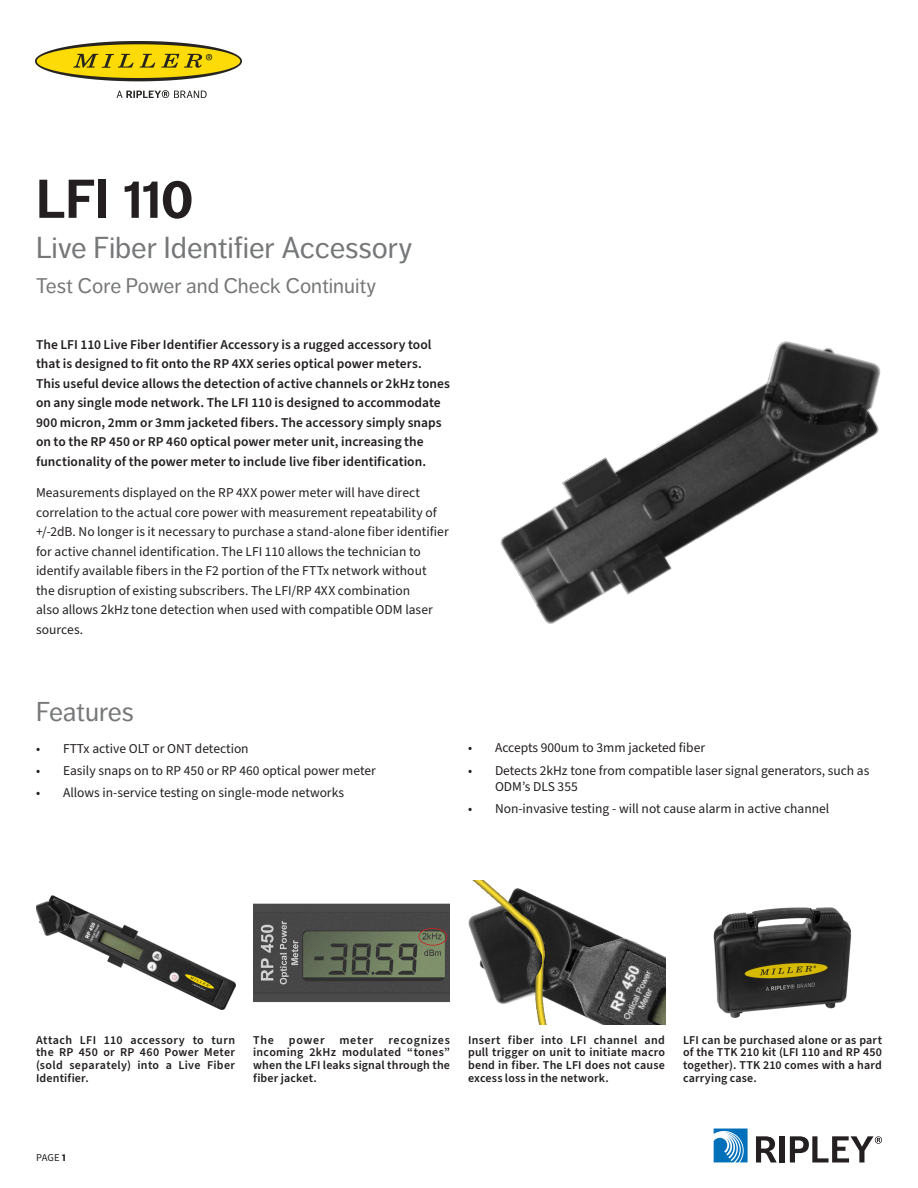
<style>
.page{position:relative;width:918px;height:1188px;background:#fff}
.page>*{position:absolute;margin:0;border:0;box-sizing:border-box;transform-origin:0 0}
.t1{font:700 54px "Dagny Pro";letter-spacing:-.015em;color:#231f20}
.t2{font:30px "Dagny Pro";letter-spacing:-.005em;color:#757779}
.t3{font:27px "Dagny Pro";letter-spacing:-.01em;color:#757779}
.t4{font:21px "Dagny Pro";letter-spacing:-.005em;color:#757779}
.t5{font:13.5px/19.5px "Source Sans Pro";color:#231f20}
.t6{font:600 13.5px/19.5px "Source Sans Pro";letter-spacing:.005em;color:#231f20}
.t7{font:600 12px/12.8px "Source Sans Pro";letter-spacing:.015em;color:#231f20;text-align:justify}
.t8{font:10.5px "Source Sans Pro";color:#231f20}
.s1{font-weight:700}
</style>
<div class="page">
<svg style="left:756px;top:1136px;width:21px;height:27px"></svg>
<div style="left:780px;top:1136px;width:5px;height:26px;background:#241f21"></div>
<svg style="left:790px;top:1136px;width:92px;height:27px"></svg>
<svg style="left:714px;top:1129px;width:34px;height:33px"></svg>
<img style="left:500px;top:341px;width:381px;height:283px">
<img style="left:253px;top:903px;width:197px;height:100px">
<img style="left:468px;top:881px;width:197px;height:144px">
<img style="left:36px;top:41px;width:206px;height:57px">
<img style="left:713px;top:907px;width:139px;height:111px">
<img style="left:36px;top:896px;width:199px;height:113px">
<h1 class="t1" style="left:36px;top:167px;width:159px">LFI 110</h1>
<h2 class="t2" style="left:36px;top:231px;width:378px">Live Fiber Identifier Accessory</h2>
<h3 class="t4" style="left:36px;top:273px;width:342px">Test Core Power and Check Continuity</h3>
<p class="t6" style="left:36px;top:335px;width:416px">The LFI 110 Live Fiber Identifier Accessory is a rugged accessory tool that is designed to fit onto the RP 4XX series optical power meters.<br>This useful device allows the detection of active channels or 2kHz tones on any single mode network. The LFI 110 is designed to accommodate 900 micron, 2mm or 3mm jacketed fibers. The accessory simply snaps on to the RP 450 or RP 460 optical power meter unit, increasing the functionality of the power meter to include live fiber identification.</p>
<p class="t5" style="left:36px;top:483px;width:414px">Measurements displayed on the RP 4XX power meter will have direct correlation to the actual core power with measurement repeatability of +/-2dB. No longer is it necessary to purchase a stand-alone fiber identifier for active channel identification. The LFI 110 allows the technician to identify available fibers in the F2 portion of the FTTx network without<br>the disruption of existing subscribers. The LFI/RP 4XX combination<br>also allows 2kHz tone detection when used with compatible ODM laser sources.</p>
<h3 class="t3" style="left:36px;top:697px;width:99px">Features</h3>
<p class="t5" style="left:36px;top:739px;width:214px">• FTTx active OLT or ONT detection</p>
<p class="t5" style="left:36px;top:761px;width:341px">• Easily snaps on to RP 450 or RP 460 optical power meter</p>
<p class="t5" style="left:36px;top:783px;width:310px">• Allows in-service testing on single-mode networks</p>
<p class="t5" style="left:468px;top:739px;width:239px">• Accepts 900um to 3mm jacketed fiber</p>
<p class="t5" style="left:495px;top:763px;width:376px;line-height:16.2px;text-indent:-27px">• Detects 2kHz tone from compatible laser signal generators, such as<br>ODM’s DLS 355</p>
<p class="t5" style="left:468px;top:799px;width:363px">• Non-invasive testing - will not cause alarm in active channel</p>
<p class="t7" style="left:36px;top:1034px;width:201px">Attach LFI 110 accessory to turn the RP 450 or RP 460 Power Meter (sold separately) into a Live Fiber Identifier.</p>
<p class="t7" style="left:468px;top:1034px;width:199px">Insert fiber into LFI channel and pull trigger on unit to initiate macro bend in fiber. The LFI does not cause excess loss in the network.</p>
<p class="t7" style="left:253px;top:1034px;width:198px">The power meter recognizes incoming 2kHz modulated “tones” when the LFI leaks signal through the fiber jacket.</p>
<p class="t7" style="left:683px;top:1034px;width:201px">LFI can be purchased alone or as part of the TTK 210 kit (LFI 110 and RP 450 together). TTK 210 comes with a hard carrying case.</p>
<p class="t8" style="left:36px;top:1151px;width:32px">PAGE <span class="s1">1</span></p>
</div>
